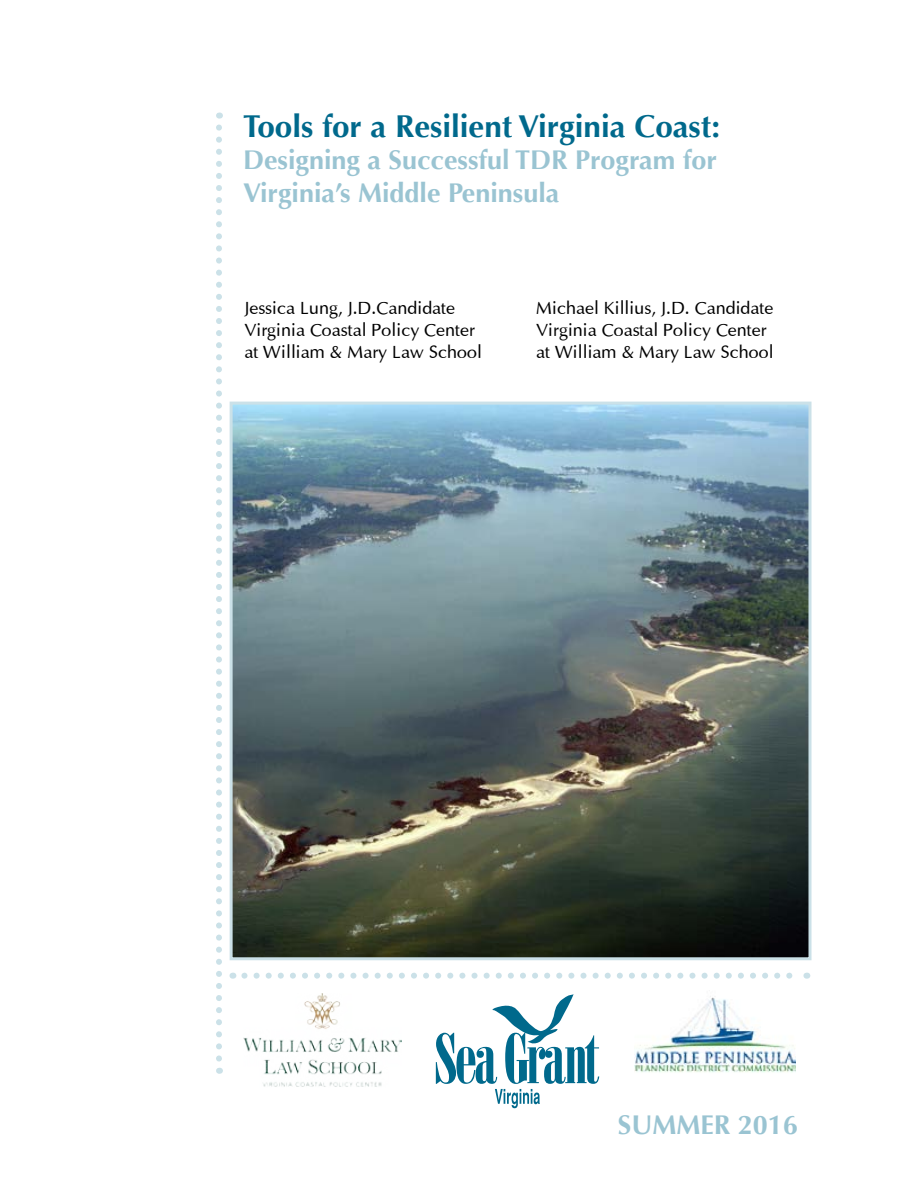
<style>
.page{position:relative;width:918px;height:1188px;background:#fff}
.page>*{position:absolute;margin:0;border:0;box-sizing:border-box;transform-origin:0 0}
.t1{font:700 31.5px "Optima";color:#00698c}
.t2{font:700 27px/32.4px "Optima";color:#9ac4d2}
.t3{font:18px/21.6px "Optima";color:#000}
</style>
<div class="page">
<svg style="left:216px;top:128px;width:6px;height:946px"></svg>
<svg style="left:244px;top:973px;width:549px;height:6px"></svg>
<img style="left:234px;top:406px;width:574px;height:550px">
<div style="left:230px;top:402px;width:582px;height:558px;border:3px solid #cbe1e8"></div>
<img style="left:243px;top:994px;width:159px;height:93px">
<svg style="left:436px;top:994px;width:163px;height:114px"></svg>
<img style="left:635px;top:996px;width:160px;height:76px">
<h1 class="t1" style="left:243px;top:108px;width:479px">Tools for a Resilient Virginia Coast:</h1>
<h2 class="t2" style="left:243px;top:144px;width:475px">Designing a Successful TDR Program for<br>Virginia’s Middle Peninsula</h2>
<p class="t3" style="left:244px;top:297px;width:239px">Jessica Lung, J.D.Candidate<br>Virginia Coastal Policy Center at William &amp; Mary Law School</p>
<p class="t3" style="left:536px;top:297px;width:239px">Michael Killius, J.D. Candidate<br>Virginia Coastal Policy Center at William &amp; Mary Law School</p>
<h2 class="t2" style="left:618px;top:1109px;width:182px">SUMMER 2016</h2>
</div>
